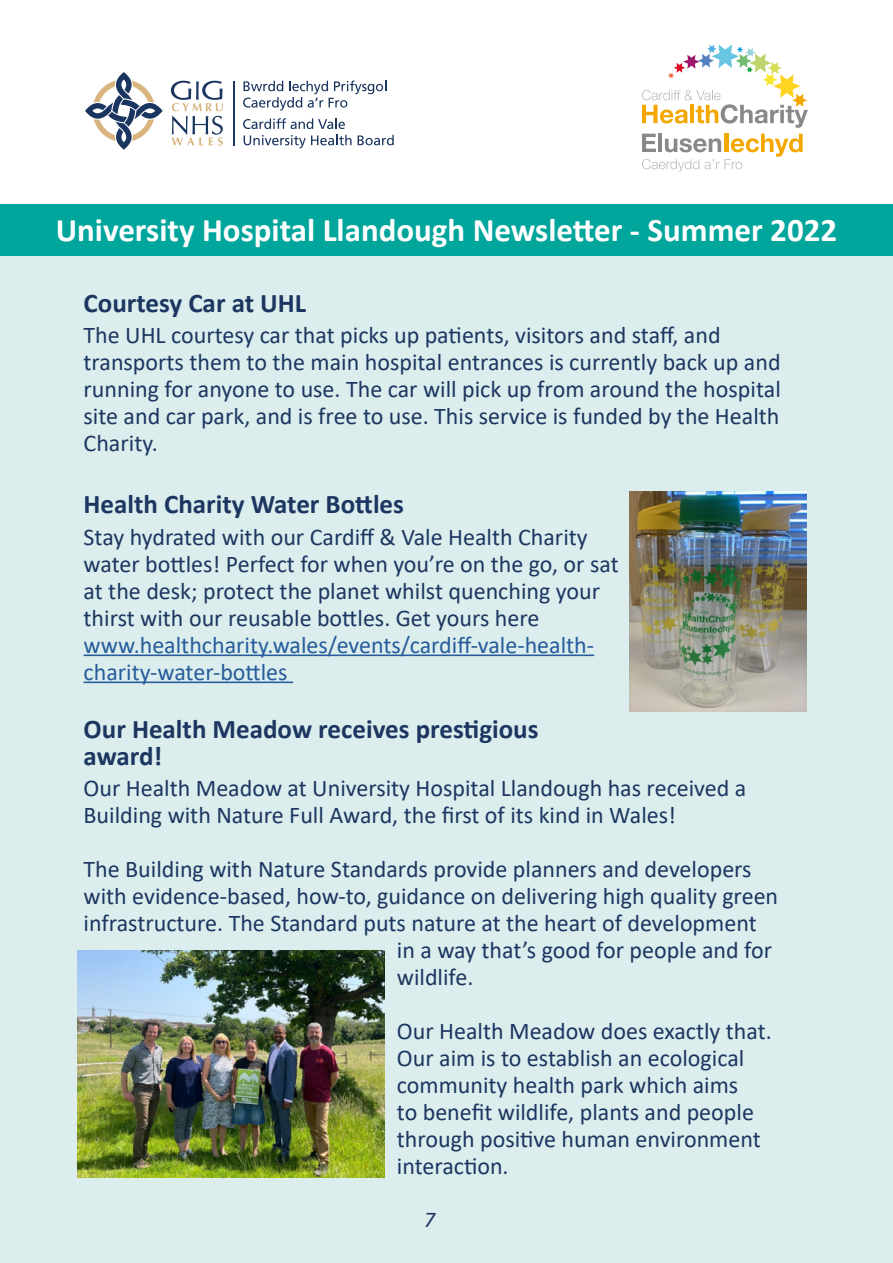
<style>
.page{position:relative;width:893px;height:1263px;background:#fff}
.page>*{position:absolute;margin:0;border:0;box-sizing:border-box;transform-origin:0 0}
.t1{font:700 33px "Calibri";color:#fff}
.t2{font:700 27px/27px "Calibri";color:#1d3661}
.t3{font:24px/27px "Calibri";color:#1d3661}
.t4{font:24px/27px "Calibri";color:#275b9b}
.t5{font:italic 22.5px "Calibri";color:#1d3661}
</style>
<div class="page">
<div style="left:0;top:230px;width:893px;height:1033px;background:#dbeeed"></div>
<svg style="left:85px;top:72px;width:78px;height:78px"></svg>
<svg style="left:171px;top:81px;width:52px;height:65px"></svg>
<hr style="left:234px;top:81px;width:1px;height:64px;background:#1a355f">
<svg style="left:243px;top:81px;width:143px;height:30px"></svg>
<svg style="left:243px;top:118px;width:102px;height:11px"></svg>
<svg style="left:244px;top:135px;width:108px;height:13px"></svg>
<svg style="left:358px;top:135px;width:36px;height:10px"></svg>
<svg style="left:642px;top:45px;width:166px;height:83px"></svg>
<svg style="left:642px;top:134px;width:161px;height:38px"></svg>
<div style="left:0;top:205px;width:893px;height:51px;background:#00a59c"></div>
<hr style="left:84px;top:654px;width:510px;height:2px;background:#275b9b">
<hr style="left:84px;top:681px;width:209px;height:2px;background:#275b9b">
<img style="left:629px;top:491px;width:177px;height:221px">
<img style="left:78px;top:950px;width:306px;height:228px">
<h1 class="t1" style="left:56px;top:206px;width:783px">University Hospital Llandough Newsletter - Summer 2022</h1>
<p class="t2" style="left:84px;top:289px;width:224px">Courtesy Car at UHL</p>
<p class="t3" style="left:84px;top:321px;width:699px">The UHL courtesy car that picks up patients, visitors and staff, and transports them to the main hospital entrances is currently back up and running for anyone to use. The car will pick up from around the hospital site and car park, and is free to use. This service is funded by the Health Charity.</p>
<p class="t2" style="left:84px;top:490px;width:322px">Health Charity Water Bottles</p>
<p class="t3" style="left:84px;top:522px;width:537px">Stay hydrated with our Cardiff &amp; Vale Health Charity water bottles! Perfect for when you’re on the go, or sat at the desk; protect the planet whilst quenching your thirst with our reusable bottles. Get yours here</p>
<p class="t4" style="left:84px;top:630px;width:512px">www.healthcharity.wales/events/cardiff-vale-health&shy;charity-water-bottles</p>
<p class="t2" style="left:84px;top:715px;width:456px">Our Health Meadow receives prestigious award!</p>
<p class="t3" style="left:84px;top:774px;width:664px">Our Health Meadow at University Hospital Llandough has received a<br>Building with Nature Full Award, the first of its kind in Wales!</p>
<p class="t3" style="left:84px;top:855px;width:670px">The Building with Nature Standards provide planners and developers</p>
<p class="t3" style="left:84px;top:882px;width:696px">with evidence-based, how-to, guidance on delivering high quality green</p>
<p class="t3" style="left:84px;top:909px;width:675px">infrastructure. The Standard puts nature at the heart of development</p>
<p class="t3" style="left:397px;top:936px;width:377px">in a way that’s good for people and for</p>
<p class="t3" style="left:397px;top:963px;width:78px">wildlife.</p>
<p class="t3" style="left:397px;top:1017px;width:377px">Our Health Meadow does exactly that.<br>Our aim is to establish an ecological community health park which aims<br>to benefit wildlife, plants and people through positive human environment interaction.</p>
<p class="t5" style="left:424px;top:1204px;width:13px">7</p>
</div>
